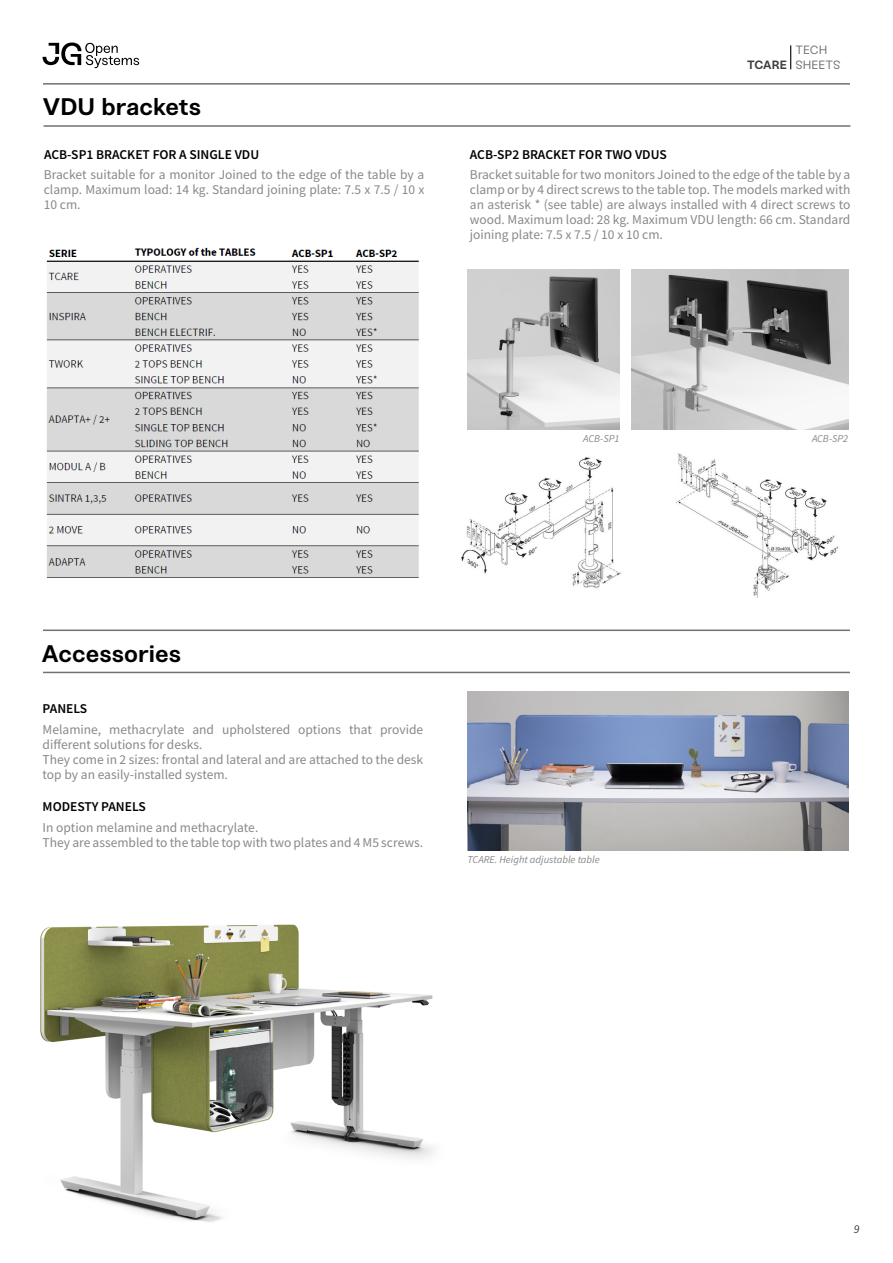
<style>
.page{position:relative;width:893px;height:1263px;background:#fff}
.page>*{position:absolute;margin:0;border:0;box-sizing:border-box;transform-origin:0 0}
.t1{font:700 24px "Sneak";letter-spacing:-.005em;color:#000}
.t2{font:13.5px/15px "Source Sans Pro";color:#87888a;text-align:justify}
.t3{font:600 13.5px "Source Sans Pro";color:#000}
.t4{font:12px/14.4px "Sneak";color:#707172}
.t5{font:700 12px "Sneak";letter-spacing:-.005em;color:#3e3d40}
.t6{font:italic 12px "Source Sans Pro";color:#3e3d40}
.t7{font:italic 10.5px "Source Sans Pro";color:#87888a}
</style>
<div class="page">
<svg style="left:43px;top:43px;width:96px;height:25px"></svg>
<img style="left:468px;top:270px;width:152px;height:159px">
<img style="left:631px;top:270px;width:217px;height:159px">
<img style="left:467px;top:692px;width:381px;height:159px">
<img style="left:40px;top:924px;width:393px;height:298px">
<img style="left:675px;top:453px;width:164px;height:144px">
<hr style="left:43px;top:672px;width:807px;height:1px;background:#707172">
<hr style="left:44px;top:125px;width:806px;height:2px;background:#707172">
<hr style="left:43px;top:83px;width:807px;height:2px;background:#707172">
<hr style="left:43px;top:629px;width:807px;height:2px;background:#707172">
<img style="left:461px;top:457px;width:160px;height:131px">
<svg style="left:790px;top:45px;width:1px;height:24px"></svg>
<img style="left:46px;top:247px;width:373px;height:331px">
<h1 class="t1" style="left:43px;top:92px;width:160px">VDU brackets</h1>
<p class="t3" style="left:44px;top:146px;width:217px">ACB-SP1 BRACKET FOR A SINGLE VDU</p>
<p class="t2" style="left:44px;top:167px;width:382px">Bracket suitable for a monitor Joined to the edge of the table by a clamp. Maximum load: 14 kg. Standard joining plate: 7.5 x 7.5 / 10 x 10 cm.</p>
<p class="t5" style="left:747px;top:57px;width:41px">TCARE</p>
<p class="t4" style="left:795px;top:43px;width:47px">TECH<br>SHEETS</p>
<p class="t3" style="left:470px;top:146px;width:198px">ACB-SP2 BRACKET FOR TWO VDUS</p>
<p class="t2" style="left:470px;top:167px;width:382px">Bracket suitable for two monitors Joined to the edge of the table by a clamp or by 4 direct screws to the table top. The models marked with an asterisk * (see table) are always installed with 4 direct screws to wood. Maximum load: 28 kg. Maximum VDU length: 66 cm. Standard joining plate: 7.5 x 7.5 / 10 x 10 cm.</p>
<p class="t7" style="left:583px;top:432px;width:38px">ACB-SP1</p>
<p class="t7" style="left:812px;top:432px;width:38px">ACB-SP2</p>
<h1 class="t1" style="left:42px;top:638px;width:141px">Accessories</h1>
<p class="t3" style="left:43px;top:699px;width:46px">PANELS</p>
<p class="t2" style="left:43px;top:722px;width:382px;text-align:left">Melamine, methacrylate and upholstered options that provide different solutions for desks.<br>They come in 2 sizes: frontal and lateral and are attached to the desk top by an easily-installed system.</p>
<p class="t3" style="left:43px;top:798px;width:105px">MODESTY PANELS</p>
<p class="t2" style="left:43px;top:820px;width:382px">In option melamine and methacrylate.<br>They are assembled to the table top with two plates and 4 M5 screws.</p>
<p class="t7" style="left:467px;top:853px;width:134px">TCARE. Height adjustable table</p>
<p class="t6" style="left:854px;top:1222px;width:7px">9</p>
</div>
